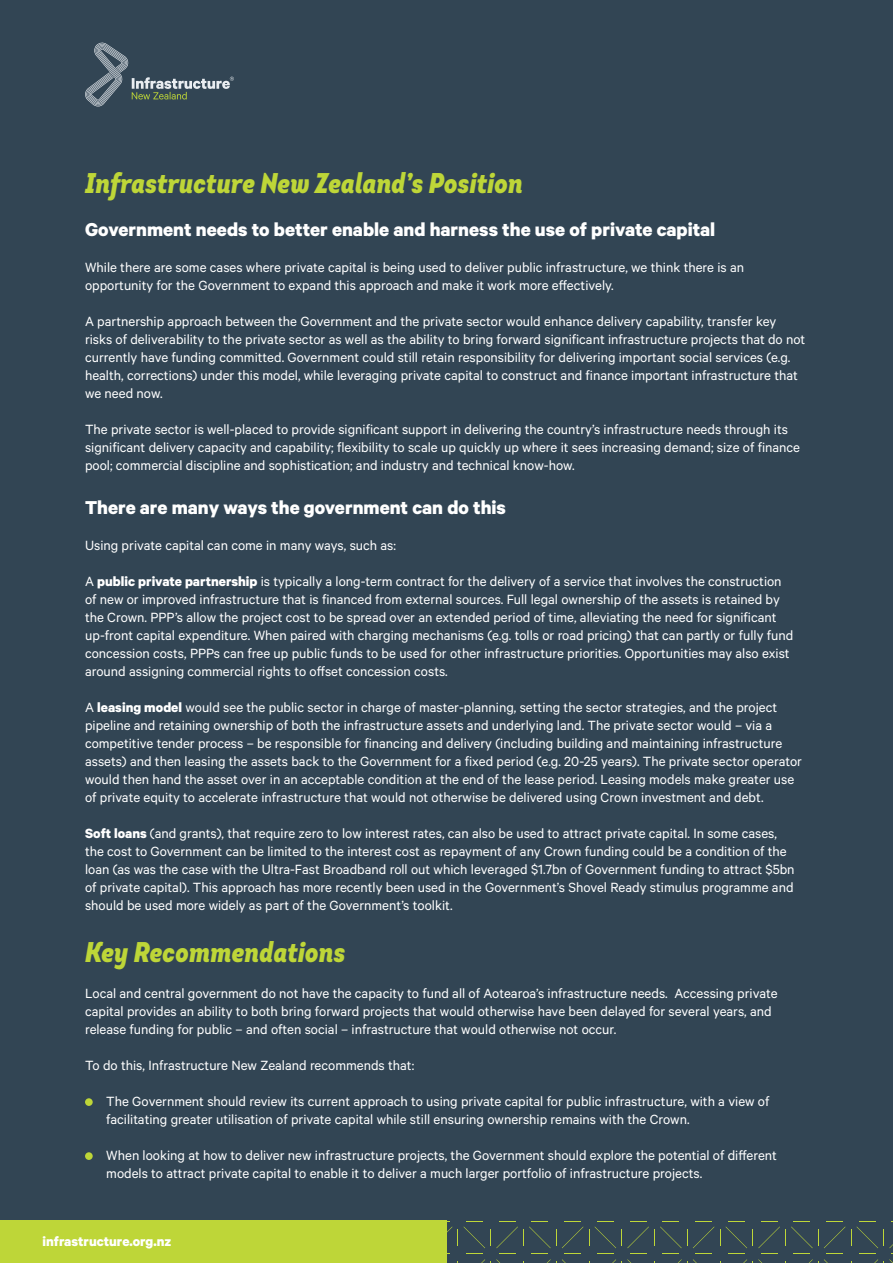
<style>
.page{position:relative;width:893px;height:1263px;background:#324554}
.page>*{position:absolute;margin:0;border:0;box-sizing:border-box;transform-origin:0 0}
.t1{font:italic 900 28.5px "Intro Cond";color:#bed638}
.t2{font:700 21px "Calibre";color:#fff}
.t3{font:15px/18px "Calibre";color:#fff}
.t4{font:700 15px "Calibre";color:#fff}
.s1{font-weight:700}
</style>
<div class="page">
<div style="left:0;top:1220px;width:446px;height:43px;background:#bed638"></div>
<div style="left:85px;top:1098px;width:8px;height:8px;background:#bed638;border-radius:50%"></div>
<div style="left:85px;top:1152px;width:8px;height:8px;background:#bed638;border-radius:50%"></div>
<svg style="left:446px;top:1221px;width:6px;height:12px"></svg>
<svg style="left:446px;top:1253px;width:4px;height:10px"></svg>
<svg style="left:463px;top:1221px;width:120px;height:42px"></svg>
<svg style="left:589px;top:1221px;width:125px;height:42px"></svg>
<svg style="left:720px;top:1221px;width:125px;height:42px"></svg>
<svg style="left:851px;top:1221px;width:42px;height:42px"></svg>
<svg style="left:85px;top:42px;width:149px;height:65px"></svg>
<p class="t1" style="left:85px;top:165px;width:439px">Infrastructure New Zealand’s Position</p>
<p class="t2" style="left:85px;top:217px;width:632px">Government needs to better enable and harness the use of private capital</p>
<p class="t3" style="left:85px;top:258px;width:661px">While there are some cases where private capital is being used to deliver public infrastructure, we think there is an opportunity for the Government to expand this approach and make it work more effectively.</p>
<p class="t3" style="left:85px;top:312px;width:722px">A partnership approach between the Government and the private sector would enhance delivery capability, transfer key risks of deliverability to the private sector as well as the ability to bring forward significant infrastructure projects that do not currently have funding committed. Government could still retain responsibility for delivering important social services (e.g. health, corrections) under this model, while leveraging private capital to construct and finance important infrastructure that we need now.</p>
<p class="t3" style="left:85px;top:420px;width:716px">The private sector is well-placed to provide significant support in delivering the country’s infrastructure needs through its significant delivery capacity and capability; flexibility to scale up quickly up where it sees increasing demand; size of finance pool; commercial discipline and sophistication; and industry and technical know-how.</p>
<p class="t2" style="left:85px;top:494px;width:422px">There are many ways the government can do this</p>
<p class="t3" style="left:85px;top:535px;width:312px">Using private capital can come in many ways, such as:</p>
<p class="t3" style="left:85px;top:571px;width:710px">A <span class="s1">public private partnership</span> is typically a long-term contract for the delivery of a service that involves the construction of new or improved infrastructure that is financed from external sources. Full legal ownership of the assets is retained by the Crown. PPP’s allow the project cost to be spread over an extended period of time, alleviating the need for significant up-front capital expenditure. When paired with charging mechanisms (e.g. tolls or road pricing) that can partly or fully fund concession costs, PPPs can free up public funds to be used for other infrastructure priorities. Opportunities may also exist around assigning commercial rights to offset concession costs.</p>
<p class="t3" style="left:85px;top:697px;width:718px">A <span class="s1">leasing model</span> would see the public sector in charge of master-planning, setting the sector strategies, and the project pipeline and retaining ownership of both the infrastructure assets and underlying land. The private sector would – via a competitive tender process – be responsible for financing and delivery (including building and maintaining infrastructure assets) and then leasing the assets back to the Government for a fixed period (e.g. 20-25 years). The private sector operator would then hand the asset over in an acceptable condition at the end of the lease period. Leasing models make greater use of private equity to accelerate infrastructure that would not otherwise be delivered using Crown investment and debt.</p>
<p class="t3" style="left:85px;top:823px;width:711px"><span class="s1">Soft loans</span> (and grants), that require zero to low interest rates, can also be used to attract private capital. In some cases, the cost to Government can be limited to the interest cost as repayment of any Crown funding could be a condition of the loan (as was the case with the Ultra-Fast Broadband roll out which leveraged $1.7bn of Government funding to attract $5bn of private capital). This approach has more recently been used in the Government’s Shovel Ready stimulus programme and should be used more widely as part of the Government’s toolkit.</p>
<p class="t1" style="left:85px;top:934px;width:262px">Key Recommendations</p>
<p class="t3" style="left:85px;top:984px;width:694px">Local and central government do not have the capacity to fund all of Aotearoa’s infrastructure needs. Accessing private capital provides an ability to both bring forward projects that would otherwise have been delayed for several years, and release funding for public – and often social – infrastructure that would otherwise not occur.</p>
<p class="t3" style="left:85px;top:1056px;width:331px">To do this, Infrastructure New Zealand recommends that:</p>
<p class="t3" style="left:106px;top:1092px;width:665px">The Government should review its current approach to using private capital for public infrastructure, with a view of facilitating greater utilisation of private capital while still ensuring ownership remains with the Crown.</p>
<p class="t3" style="left:106px;top:1146px;width:672px">When looking at how to deliver new infrastructure projects, the Government should explore the potential of different models to attract private capital to enable it to deliver a much larger portfolio of infrastructure projects.</p>
<p class="t4" style="left:43px;top:1232px;width:130px">infrastructure.org.nz</p>
</div>
